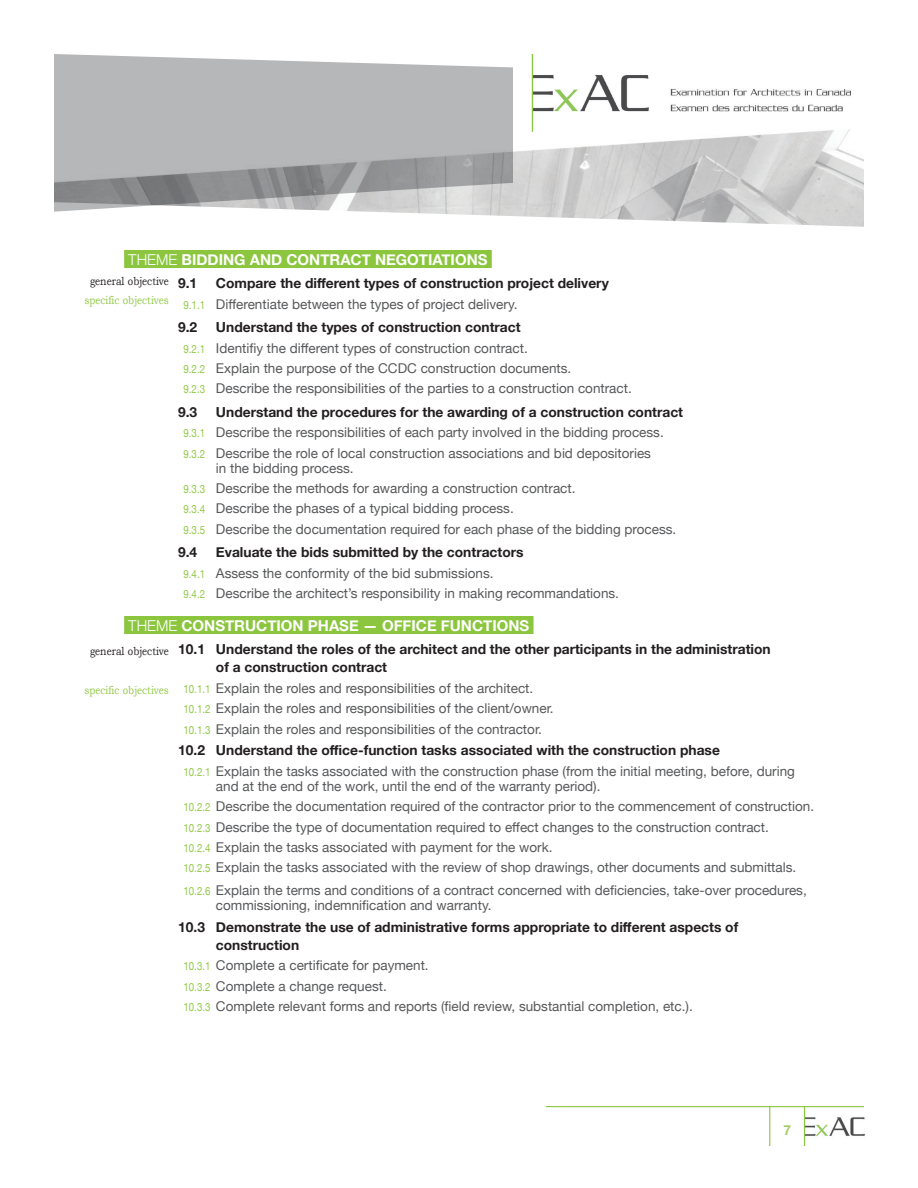
<style>
.page{position:relative;width:918px;height:1188px;background:#fff}
.page>*{position:absolute;margin:0;border:0;box-sizing:border-box;transform-origin:0 0}
.titre_point{font:700 15px "Helvetica Neue";color:#fff}
.sous_titres{font:700 13.8px/18px "Helvetica Neue";color:#231f20}
.t1{font:700 13.8px "Helvetica Neue";color:#a2cf62}
.sous_points{font:13.5px/15px "Helvetica Neue";color:#57585a}
.t2{font:11.4px "Bookman Old Style";color:#92c947;scale:.85 1}
.t3{font:11.4px "Bookman Old Style";color:#231f20;scale:.85 1}
.s1{font-weight:300}
.s2{font-size:11.4px;color:#92c947}
</style>
<div class="page">
<img style="left:799px;top:1107px;width:66px;height:39px">
<img style="left:386px;top:90px;width:478px;height:137px">
<img style="left:523px;top:54px;width:327px;height:78px">
<svg style="left:54px;top:54px;width:459px;height:158px;background:#b4b5b7"></svg>
<hr style="left:804px;top:1106px;width:1px;height:40px;background:#8bc63e">
<hr style="left:769px;top:1106px;width:1px;height:40px;background:#8bc63e">
<hr style="left:546px;top:1106px;width:318px;height:1px;background:#8bc63e">
<hr style="left:532px;top:54px;width:1px;height:78px;background:#8bc63e">
<div style="left:124px;top:250px;width:368px;height:18px;background:#8bc63e"></div>
<div style="left:124px;top:616px;width:410px;height:18px;background:#8bc63e"></div>
<p class="titre_point" style="left:128px;top:248px;width:361px"><span class="s1">THEME</span> BIDDING AND CONTRACT NEGOTIATIONS</p>
<p class="sous_titres" style="left:178px;top:275px;width:21px">9.1</p>
<p class="sous_titres" style="left:216px;top:275px;width:394px">Compare the different types of construction project delivery</p>
<p class="sous_points" style="left:184px;top:297px;width:335px"><span class="s2">9.1.1</span> Differentiate between the types of project delivery.</p>
<p class="sous_titres" style="left:178px;top:319px;width:21px">9.2</p>
<p class="sous_titres" style="left:216px;top:319px;width:306px">Understand the types of construction contract</p>
<p class="sous_points" style="left:184px;top:341px;width:346px"><span class="s2">9.2.1</span> Identifiy the different types of construction contract.</p>
<p class="sous_points" style="left:184px;top:361px;width:389px"><span class="s2">9.2.2</span> Explain the purpose of the CCDC construction documents.</p>
<p class="sous_points" style="left:184px;top:382px;width:450px"><span class="s2">9.2.3</span> Describe the responsibilities of the parties to a construction contract.</p>
<p class="sous_titres" style="left:178px;top:403px;width:21px">9.3</p>
<p class="sous_titres" style="left:216px;top:403px;width:469px">Understand the procedures for the awarding of a construction contract</p>
<p class="sous_points" style="left:184px;top:426px;width:482px"><span class="s2">9.3.1</span> Describe the responsibilities of each party involved in the bidding process.</p>
<p class="sous_points" style="left:216px;top:446px;width:437px;text-indent:-32px"><span class="s2">9.3.2</span> Describe the role of local construction associations and bid depositories in the bidding process.</p>
<p class="sous_points" style="left:184px;top:481px;width:393px"><span class="s2">9.3.3</span> Describe the methods for awarding a construction contract.</p>
<p class="sous_points" style="left:184px;top:502px;width:332px"><span class="s2">9.3.4</span> Describe the phases of a typical bidding process.</p>
<p class="sous_points" style="left:184px;top:522px;width:494px"><span class="s2">9.3.5</span> Describe the documentation required for each phase of the bidding process.</p>
<p class="sous_titres" style="left:178px;top:544px;width:21px">9.4</p>
<p class="sous_titres" style="left:216px;top:544px;width:309px">Evaluate the bids submitted by the contractors</p>
<p class="sous_points" style="left:184px;top:566px;width:311px"><span class="s2">9.4.1</span> Assess the conformity of the bid submissions.</p>
<p class="sous_points" style="left:184px;top:586px;width:437px"><span class="s2">9.4.2</span> Describe the architect’s responsibility in making recommandations.</p>
<p class="titre_point" style="left:128px;top:614px;width:403px"><span class="s1">THEME</span> CONSTRUCTION PHASE — OFFICE FUNCTIONS</p>
<p class="sous_titres" style="left:216px;top:641px;width:556px;text-indent:-38px">10.1 Understand the roles of the architect and the other participants in the administration of a construction contract</p>
<p class="sous_points" style="left:184px;top:681px;width:351px"><span class="s2">10.1.1</span> Explain the roles and responsibilities of the architect.</p>
<p class="sous_points" style="left:184px;top:702px;width:372px"><span class="s2">10.1.2</span> Explain the roles and responsibilities of the client/owner.</p>
<p class="sous_points" style="left:184px;top:722px;width:360px"><span class="s2">10.1.3</span> Explain the roles and responsibilities of the contractor.</p>
<p class="sous_titres" style="left:178px;top:742px;width:543px">10.2 Understand the office-function tasks associated with the construction phase</p>
<p class="sous_points" style="left:216px;top:764px;width:581px;text-indent:-32px"><span class="s2">10.2.1</span> Explain the tasks associated with the construction phase (from the initial meeting, before, during and at the end of the work, until the end of the warranty period).</p>
<p class="sous_points" style="left:184px;top:800px;width:632px"><span class="s2">10.2.2</span> Describe the documentation required of the contractor prior to the commencement of construction.</p>
<p class="sous_points" style="left:184px;top:820px;width:587px"><span class="s2">10.2.3</span> Describe the type of documentation required to effect changes to the construction contract.</p>
<p class="sous_points" style="left:184px;top:840px;width:370px"><span class="s2">10.2.4</span> Explain the tasks associated with payment for the work.</p>
<p class="sous_points" style="left:184px;top:861px;width:614px"><span class="s2">10.2.5</span> Explain the tasks associated with the review of shop drawings, other documents and submittals.</p>
<p class="sous_points" style="left:216px;top:883px;width:592px;text-indent:-32px"><span class="s2">10.2.6</span> Explain the terms and conditions of a contract concerned with deficiencies, take-over procedures, commissioning, indemnification and warranty.</p>
<p class="sous_titres" style="left:216px;top:918px;width:524px;text-indent:-38px">10.3 Demonstrate the use of administrative forms appropriate to different aspects of construction</p>
<p class="sous_points" style="left:184px;top:959px;width:247px"><span class="s2">10.3.1</span> Complete a certificate for payment.</p>
<p class="sous_points" style="left:184px;top:979px;width:205px"><span class="s2">10.3.2</span> Complete a change request.</p>
<p class="sous_points" style="left:184px;top:999px;width:511px"><span class="s2">10.3.3</span> Complete relevant forms and reports (field review, substantial completion, etc.).</p>
<p class="t3" style="left:90px;top:274px;width:94px">general objective</p>
<p class="t2" style="left:84px;top:294px;width:101px">specific objectives</p>
<p class="t3" style="left:90px;top:645px;width:94px">general objective</p>
<p class="t2" style="left:84px;top:684px;width:101px">specific objectives</p>
<p class="t1" style="left:783px;top:1119px;width:9px">7</p>
</div>
